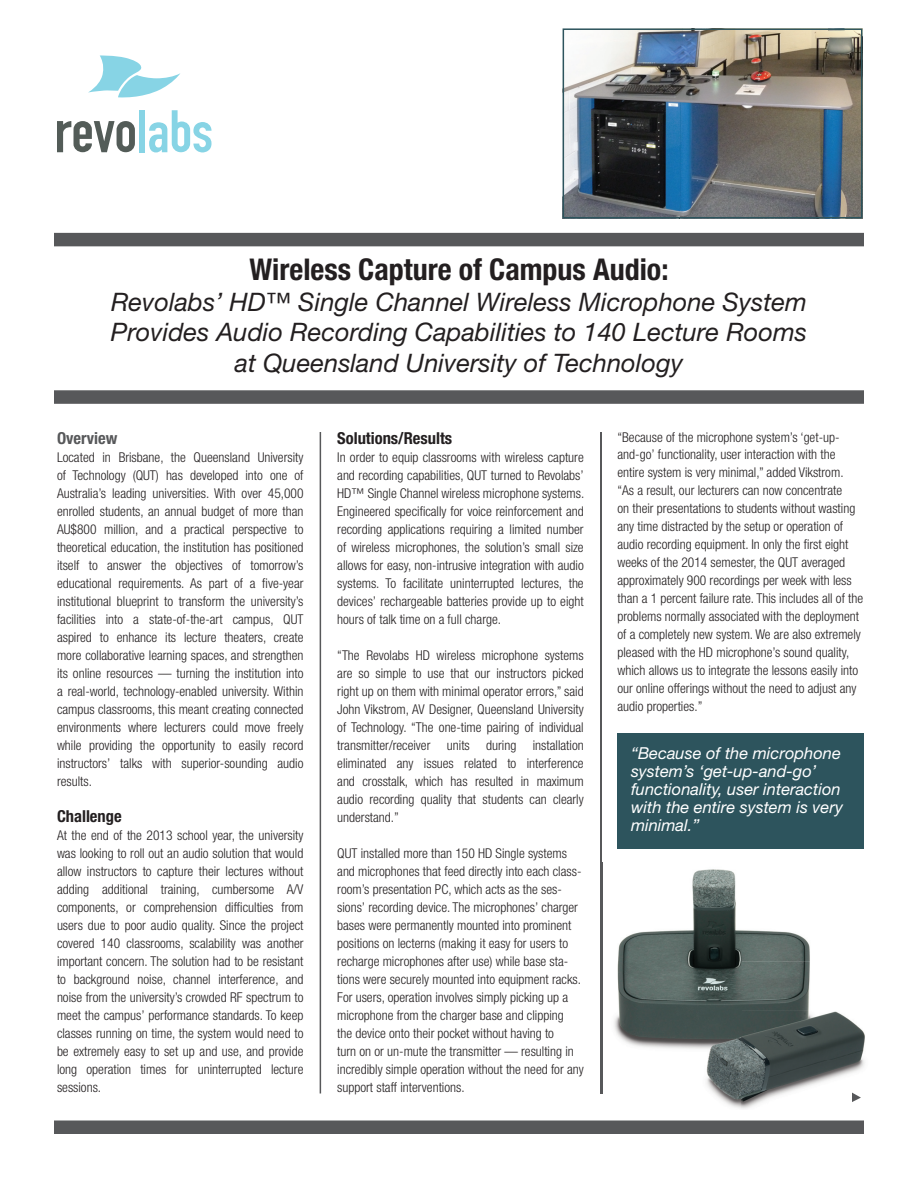
<style>
.page{position:relative;width:918px;height:1188px;background:#fff}
.page>*{position:absolute;margin:0;border:0;box-sizing:border-box;transform-origin:0 0}
.t1{font:700 condensed 30px "Helvetica Neue LT Std";color:#231f20}
.t2{font:italic 25.5px/30.6px "Helvetica Neue LT Std";color:#231f20;text-align:center}
.t3{font:italic 16.5px/18px "Helvetica Neue LT Std";color:#fff}
.t4{font:700 condensed 16.5px "Helvetica Neue LT Std";color:#231f20}
.t5{font:700 condensed 16.5px "Helvetica Neue LT Std";color:#57585a}
.t6{font:300 condensed 13.5px/18px "Helvetica Neue LT Std";color:#231f20;text-align:justify}
</style>
<div class="page">
<div style="left:140px;top:110px;width:5px;height:42px;background:#87d4e5"></div>
<svg style="left:149px;top:110px;width:63px;height:42px"></svg>
<svg style="left:57px;top:121px;width:78px;height:31px"></svg>
<svg style="left:88px;top:55px;width:92px;height:43px"></svg>
<div style="left:54px;top:233px;width:810px;height:13px;background:#57585a"></div>
<div style="left:54px;top:390px;width:810px;height:14px;background:#57585a;border:2px solid #57585a"></div>
<div style="left:54px;top:1120px;width:810px;height:14px;background:#57585a;border:2px solid #57585a"></div>
<hr style="left:320px;top:432px;width:1px;height:662px;background:#57585a">
<hr style="left:601px;top:432px;width:1px;height:662px;background:#57585a">
<div style="left:618px;top:733px;width:246px;height:116px;background:#2d545d"></div>
<img style="left:602px;top:862px;width:263px;height:247px">
<img style="left:566px;top:31px;width:293px;height:184px">
<div style="left:563px;top:28px;width:299px;height:190px;border:2px solid #2d545d"></div>
<svg style="left:852px;top:1093px;width:9px;height:9px"></svg>
<h1 class="t1" style="left:249px;top:251px;width:421px">Wireless Capture of Campus Audio:</h1>
<h2 class="t2" style="left:111px;top:286px;width:698px">Revolabs’ HD™ Single Channel Wireless Microphone System<br>Provides Audio Recording Capabilities to 140 Lecture Rooms at Queensland University of Technology</h2>
<p class="t5" style="left:57px;top:428px;width:62px">Overview</p>
<p class="t6" style="left:57px;top:448px;width:248px">Located in Brisbane, the Queensland University of Technology (QUT) has developed into one of Australia’s leading universities. With over 45,000 enrolled students, an annual budget of more than AU$800 million, and a practical perspective to theoretical education, the institution has positioned itself to answer the objectives of tomorrow’s educational requirements. As part of a five-year institutional blueprint to transform the university’s facilities into a state-of-the-art campus, QUT aspired to enhance its lecture theaters, create more collaborative learning spaces, and strengthen its online resources — turning the institution into a real-world, technology-enabled university. Within campus classrooms, this meant creating connected environments where lecturers could move freely while providing the opportunity to easily record instructors’ talks with superior-sounding audio results.</p>
<p class="t4" style="left:57px;top:806px;width:66px">Challenge</p>
<p class="t6" style="left:57px;top:826px;width:248px">At the end of the 2013 school year, the university was looking to roll out an audio solution that would allow instructors to capture their lectures without adding additional training, cumbersome A/V components, or comprehension difficulties from users due to poor audio quality. Since the project covered 140 classrooms, scalability was another important concern. The solution had to be resistant to background noise, channel interference, and noise from the university’s crowded RF spectrum to meet the campus’ performance standards. To keep classes running on time, the system would need to be extremely easy to set up and use, and provide long operation times for uninterrupted lecture sessions.</p>
<p class="t4" style="left:337px;top:428px;width:117px">Solutions/Results</p>
<p class="t6" style="left:337px;top:448px;width:249px">In order to equip classrooms with wireless capture and recording capabilities, QUT turned to Revolabs’ HD™ Single Channel wireless microphone systems.<br>Engineered specifically for voice reinforcement and recording applications requiring a limited number of wireless microphones, the solution’s small size allows for easy, non-intrusive integration with audio systems. To facilitate uninterrupted lectures, the devices’ rechargeable batteries provide up to eight hours of talk time on a full charge.</p>
<p class="t6" style="left:337px;top:646px;width:248px">“The Revolabs HD wireless microphone systems are so simple to use that our instructors picked right up on them with minimal operator errors,” said John Vikstrom, AV Designer, Queensland University of Technology. “The one-time pairing of individual transmitter/receiver units during installation eliminated any issues related to interference and crosstalk, which has resulted in maximum audio recording quality that students can clearly understand.”</p>
<p class="t6" style="left:337px;top:844px;width:248px;text-align:left">QUT installed more than 150 HD Single systems and microphones that feed directly into each class&shy;room’s presentation PC, which acts as the ses&shy;sions’ recording device. The microphones’ charger bases were permanently mounted into prominent positions on lecterns (making it easy for users to recharge microphones after use) while base sta&shy;tions were securely mounted into equipment racks.<br>For users, operation involves simply picking up a microphone from the charger base and clipping<br>the device onto their pocket without having to<br>turn on or un-mute the transmitter — resulting in incredibly simple operation without the need for any support staff interventions.</p>
<p class="t6" style="left:617px;top:428px;width:247px;text-align:left">“Because of the microphone system’s ‘get-up&shy;and-go’ functionality, user interaction with the entire system is very minimal,” added Vikstrom. “As a result, our lecturers can now concentrate<br>on their presentations to students without wasting any time distracted by the setup or operation of audio recording equipment. In only the first eight weeks of the 2014 semester, the QUT averaged approximately 900 recordings per week with less than a 1 percent failure rate. This includes all of the problems normally associated with the deployment of a completely new system. We are also extremely pleased with the HD microphone’s sound quality, which allows us to integrate the lessons easily into our online offerings without the need to adjust any audio properties.”</p>
<p class="t3" style="left:631px;top:743px;width:214px">“Because of the microphone system’s ‘get-up-and-go’ functionality, user interaction with the entire system is very minimal.”</p>
</div>
